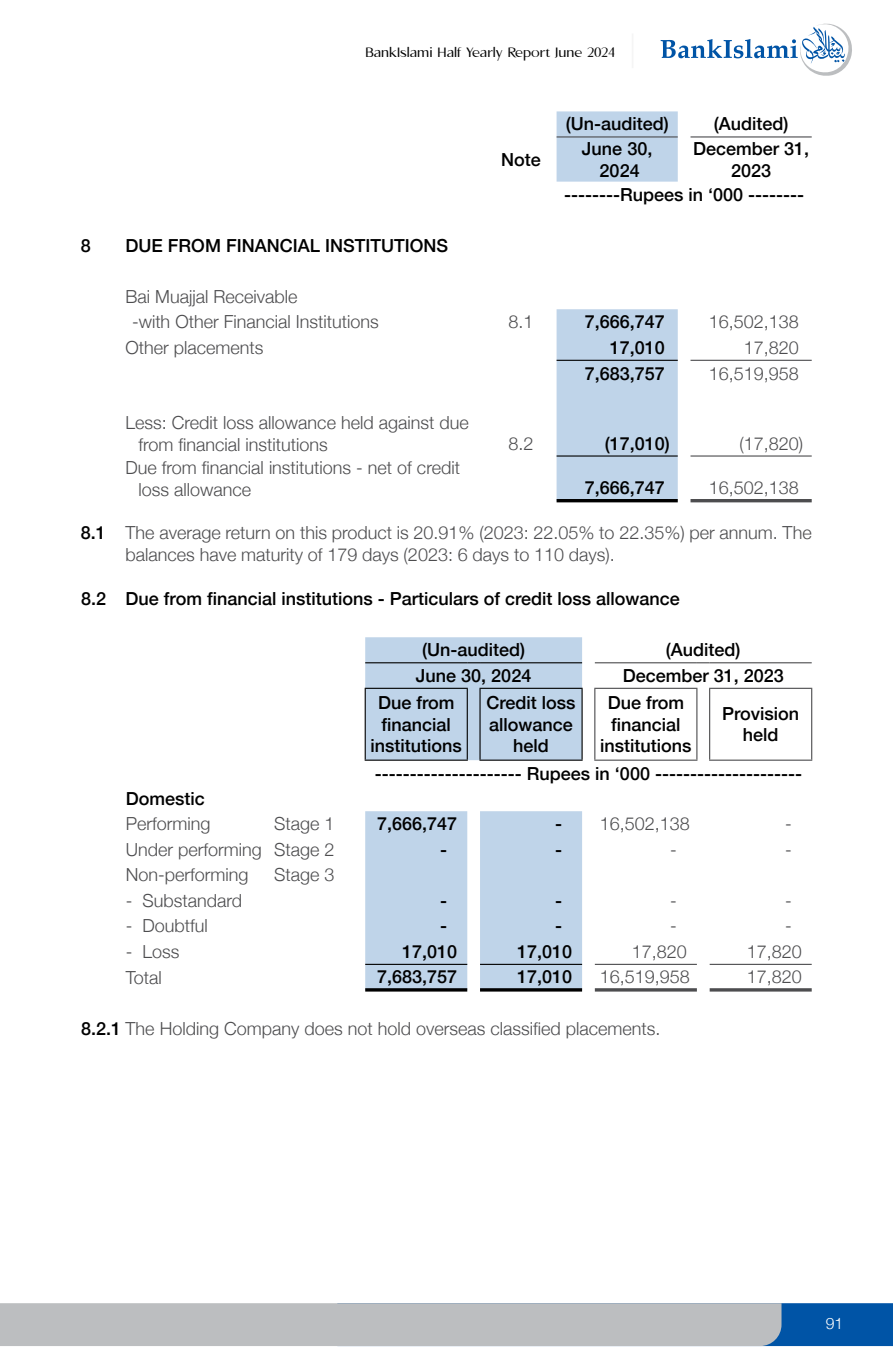
<style>
.page{position:relative;width:893px;height:1372px;background:#fff}
.page>*{position:absolute;margin:0;border:0;box-sizing:border-box;transform-origin:0 0}
.t1{font:300 18px/21.6px "Helvetica Neue";color:#4d4d4f}
.t2{font:500 18px/21.6px "Helvetica Neue";color:#000;text-align:center}
.t3{font:300 15.75px "Helvetica Neue";color:#fff}
.t4{font:13.5px "APOLLO";letter-spacing:.05em;color:#000}
.s1{font-weight:500;color:#000}
</style>
<div class="page">
<hr style="left:632px;top:33px;width:1px;height:35px;background:#e6e7e8">
<svg style="left:661px;top:24px;width:191px;height:52px"></svg>
<svg style="left:0;top:1303px;width:893px;height:42px;background:#a4b0bc"></svg>
<svg style="left:557px;top:111px;width:121px;height:388px"></svg>
<hr style="left:557px;top:136px;width:121px;height:1px;background:#4d4d4f">
<hr style="left:690px;top:136px;width:122px;height:1px;background:#4d4d4f">
<hr style="left:690px;top:360px;width:122px;height:1px;background:#4d4d4f">
<hr style="left:690px;top:455px;width:122px;height:1px;background:#4d4d4f">
<hr style="left:557px;top:360px;width:121px;height:1px;background:#000">
<hr style="left:557px;top:455px;width:121px;height:1px;background:#000">
<hr style="left:557px;top:499px;width:121px;height:3px;background:#000">
<hr style="left:690px;top:499px;width:122px;height:3px;background:#4d4d4f">
<svg style="left:365px;top:637px;width:217px;height:352px;fill:#bfd4e9"></svg>
<hr style="left:365px;top:662px;width:102px;height:1px;background:#000">
<svg style="left:467px;top:662px;width:13px;height:1px"></svg>
<hr style="left:480px;top:662px;width:102px;height:1px;background:#000">
<hr style="left:365px;top:689px;width:1px;height:70px;background:#000">
<hr style="left:467px;top:689px;width:1px;height:70px;background:#000">
<hr style="left:479px;top:689px;width:2px;height:70px;background:#000">
<hr style="left:581px;top:689px;width:2px;height:70px;background:#000">
<hr style="left:365px;top:759px;width:103px;height:1px;background:#000">
<hr style="left:479px;top:759px;width:104px;height:1px;background:#000">
<hr style="left:365px;top:963px;width:102px;height:1px;background:#000">
<hr style="left:480px;top:963px;width:102px;height:1px;background:#000">
<hr style="left:365px;top:988px;width:102px;height:3px;background:#000">
<hr style="left:480px;top:988px;width:102px;height:3px;background:#000">
<hr style="left:365px;top:687px;width:103px;height:2px;background:#000">
<hr style="left:479px;top:687px;width:104px;height:2px;background:#000">
<hr style="left:594px;top:689px;width:1px;height:70px;background:#4d4d4f">
<hr style="left:696px;top:689px;width:1px;height:70px;background:#4d4d4f">
<hr style="left:594px;top:759px;width:103px;height:1px;background:#4d4d4f">
<hr style="left:709px;top:689px;width:1px;height:70px;background:#4d4d4f">
<hr style="left:811px;top:689px;width:1px;height:70px;background:#4d4d4f">
<hr style="left:709px;top:759px;width:103px;height:1px;background:#4d4d4f">
<hr style="left:595px;top:963px;width:102px;height:1px;background:#4d4d4f">
<hr style="left:595px;top:988px;width:102px;height:3px;background:#4d4d4f">
<hr style="left:710px;top:963px;width:102px;height:1px;background:#4d4d4f">
<hr style="left:710px;top:988px;width:102px;height:3px;background:#4d4d4f">
<hr style="left:595px;top:662px;width:102px;height:1px;background:#4d4d4f">
<svg style="left:697px;top:662px;width:13px;height:1px"></svg>
<hr style="left:710px;top:662px;width:102px;height:1px;background:#4d4d4f">
<hr style="left:594px;top:687px;width:103px;height:2px;background:#4d4d4f">
<hr style="left:709px;top:687px;width:103px;height:2px;background:#4d4d4f">
<p class="t4" style="left:366px;top:44px;width:250px">BankIslami Half Yearly Report June 2024</p>
<p class="t2" style="left:566px;top:112px;width:105px">(Un-audited)</p>
<p class="t2" style="left:714px;top:112px;width:76px">(Audited)</p>
<p class="t2" style="left:81px;top:233px;width:12px">8</p>
<p class="t2" style="left:126px;top:233px;width:324px">DUE FROM FINANCIAL INSTITUTIONS</p>
<p class="t1" style="left:132px;top:282px;width:248px;line-height:25.4px;text-indent:-6px">Bai Muajjal Receivable<br>-with Other Financial Institutions</p>
<p class="t2" style="left:501px;top:147px;width:41px">Note</p>
<p class="t2" style="left:582px;top:136px;width:72px">June 30,<br>2024</p>
<p class="t2" style="left:693px;top:136px;width:118px">December 31,<br>2023</p>
<p class="t2" style="left:564px;top:182px;width:242px">--------Rupees in ‘000 --------</p>
<p class="t1" style="left:509px;top:310px;width:27px">8.1</p>
<p class="t2" style="left:585px;top:310px;width:82px">7,666,747</p>
<p class="t1" style="left:709px;top:310px;width:92px">16,502,138</p>
<p class="t1" style="left:126px;top:335px;width:140px">Other placements</p>
<p class="t2" style="left:610px;top:335px;width:57px">17,010</p>
<p class="t1" style="left:744px;top:335px;width:57px">17,820</p>
<p class="t2" style="left:585px;top:361px;width:82px">7,683,757</p>
<p class="t1" style="left:709px;top:361px;width:92px">16,519,958</p>
<p class="t1" style="left:138px;top:411px;width:332px;text-indent:-13px">Less: Credit loss allowance held against due from financial institutions</p>
<p class="t1" style="left:509px;top:431px;width:27px">8.2</p>
<p class="t2" style="left:605px;top:431px;width:67px">(17,010)</p>
<p class="t1" style="left:739px;top:431px;width:65px">(17,820)</p>
<p class="t1" style="left:138px;top:455px;width:323px;text-indent:-13px">Due from financial institutions - net of credit loss allowance</p>
<p class="t2" style="left:585px;top:475px;width:82px">7,666,747</p>
<p class="t1" style="left:709px;top:476px;width:92px">16,502,138</p>
<p class="t1" style="left:126px;top:520px;width:688px;text-indent:-45px"><span class="s1">8.1</span> The average return on this product is 20.91% (2023: 22.05% to 22.35%) per annum. The balances have maturity of 179 days (2023: 6 days to 110 days).</p>
<p class="t2" style="left:81px;top:586px;width:600px">8.2 Due from financial institutions - Particulars of credit loss allowance</p>
<p class="t2" style="left:422px;top:637px;width:105px">(Un-audited)</p>
<p class="t2" style="left:666px;top:637px;width:76px">(Audited)</p>
<p class="t2" style="left:416px;top:663px;width:117px">June 30, 2024</p>
<p class="t2" style="left:623px;top:663px;width:163px">December 31, 2023</p>
<p class="t2" style="left:371px;top:690px;width:93px">Due from financial institutions</p>
<p class="t2" style="left:487px;top:690px;width:91px">Credit loss allowance held</p>
<p class="t2" style="left:600px;top:690px;width:93px">Due from financial institutions</p>
<p class="t2" style="left:722px;top:701px;width:79px">Provision held</p>
<p class="t2" style="left:375px;top:761px;width:429px">--------------------- Rupees in ‘000 ---------------------</p>
<p class="t2" style="left:126px;top:786px;width:81px">Domestic</p>
<p class="t1" style="left:126px;top:811px;width:86px">Performing</p>
<p class="t1" style="left:274px;top:811px;width:62px">Stage 1</p>
<p class="t2" style="left:377px;top:811px;width:82px">7,666,747</p>
<p class="t1" style="left:555px;top:811px;width:136px"><span class="s1">-</span> 16,502,138</p>
<p class="t1" style="left:785px;top:811px;width:8px">-</p>
<p class="t1" style="left:126px;top:837px;width:210px">Under performing Stage 2</p>
<p class="t2" style="left:440px;top:837px;width:9px">-</p>
<p class="t2" style="left:555px;top:837px;width:9px">-</p>
<p class="t1" style="left:670px;top:837px;width:8px">-</p>
<p class="t1" style="left:785px;top:837px;width:8px">-</p>
<p class="t1" style="left:126px;top:862px;width:124px">Non-performing</p>
<p class="t1" style="left:274px;top:862px;width:62px">Stage 3</p>
<p class="t1" style="left:126px;top:888px;width:118px">- Substandard</p>
<p class="t2" style="left:440px;top:888px;width:9px">-</p>
<p class="t2" style="left:555px;top:888px;width:9px">-</p>
<p class="t1" style="left:670px;top:888px;width:8px">-</p>
<p class="t1" style="left:785px;top:888px;width:8px">-</p>
<p class="t1" style="left:126px;top:913px;width:83px">- Doubtful</p>
<p class="t2" style="left:440px;top:913px;width:9px">-</p>
<p class="t2" style="left:555px;top:913px;width:9px">-</p>
<p class="t1" style="left:670px;top:913px;width:8px">-</p>
<p class="t1" style="left:785px;top:913px;width:8px">-</p>
<p class="t1" style="left:126px;top:939px;width:55px">- Loss</p>
<p class="t2" style="left:402px;top:939px;width:57px">17,010</p>
<p class="t2" style="left:517px;top:939px;width:57px">17,010</p>
<p class="t1" style="left:632px;top:939px;width:57px">17,820</p>
<p class="t1" style="left:747px;top:939px;width:57px">17,820</p>
<p class="t1" style="left:126px;top:964px;width:38px">Total</p>
<p class="t2" style="left:377px;top:964px;width:82px">7,683,757</p>
<p class="t2" style="left:517px;top:964px;width:57px">17,010</p>
<p class="t1" style="left:600px;top:964px;width:92px">16,519,958</p>
<p class="t1" style="left:747px;top:964px;width:57px">17,820</p>
<p class="t1" style="left:81px;top:1016px;width:581px"><span class="s1">8.2.1</span> The Holding Company does not hold overseas classified placements.</p>
<p class="t3" style="left:826px;top:1310px;width:19px">91</p>
</div>
